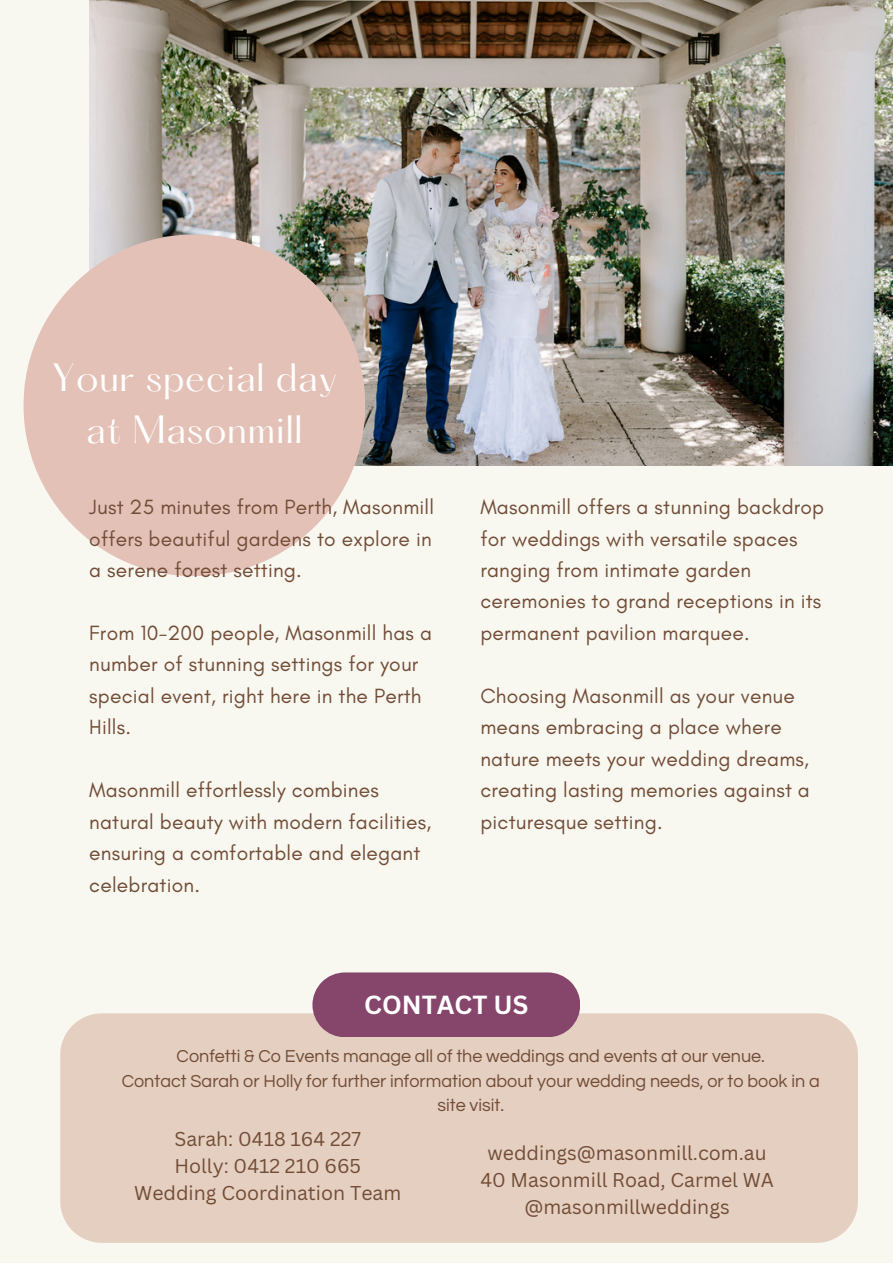
<style>
.page{position:relative;width:893px;height:1264px;background:#fff}
.page>*{position:absolute;margin:0;border:0;box-sizing:border-box;transform-origin:0 0}
.t1{font:34.5px/51.8px "Hatton";letter-spacing:.02em;color:#fff;text-align:center}
.t2{font:700 25.5px "Canva Sans";color:#fff}
.t3{font:21px/31.5px "Glacial Indifference";letter-spacing:.01em;color:#724c36}
.t4{font:19.5px "Canva Sans";color:#724c36}
.t5{font:18px/24.8px "Questrial";color:#724c36;text-align:center}
</style>
<div class="page">
<div style="left:0;top:0;width:892px;height:1262px;background:#f8f8f1"></div>
<img style="left:89px;top:0;width:803px;height:466px">
<div style="left:24px;top:234px;width:341px;height:342px;background:#e3c1b7;border-radius:50%"></div>
<div style="left:60px;top:1013px;width:797px;height:229px;background:#e4cfc0"></div>
<svg style="left:312px;top:972px;width:268px;height:65px;background:#8c4f71"></svg>
<p class="t1" style="left:52px;top:355px;width:287px">Your special day at Masonmill</p>
<p class="t3" style="left:89px;top:491px;width:346px;text-align:justify">Just 25 minutes from Perth, Masonmill offers beautiful gardens to explore in a serene forest setting.</p>
<p class="t3" style="left:89px;top:617px;width:344px">From 10-200 people, Masonmill has a number of stunning settings for your special event, right here in the Perth<br>Hills.</p>
<p class="t3" style="left:89px;top:774px;width:343px">Masonmill effortlessly combines natural beauty with modern facilities, ensuring a comfortable and elegant celebration.</p>
<p class="t3" style="left:480px;top:491px;width:345px">Masonmill offers a stunning backdrop for weddings with versatile spaces ranging from intimate garden ceremonies to grand receptions in its permanent pavilion marquee.</p>
<p class="t3" style="left:480px;top:680px;width:331px">Choosing Masonmill as your venue means embracing a place where nature meets your wedding dreams, creating lasting memories against a picturesque setting.</p>
<p class="t2" style="left:364px;top:986px;width:166px">CONTACT US</p>
<p class="t5" style="left:177px;top:1043px;width:589px">Confetti &amp; Co Events manage all of the weddings and events at our venue.</p>
<p class="t5" style="left:122px;top:1068px;width:699px">Contact Sarah or Holly for further information about your wedding needs, or to book in a site visit.</p>
<p class="t4" style="left:487px;top:1139px;width:280px">weddings@masonmill.com.au</p>
<p class="t4" style="left:480px;top:1166px;width:295px">40 Masonmill Road, Carmel WA</p>
<p class="t4" style="left:524px;top:1193px;width:207px">@masonmillweddings</p>
<p class="t4" style="left:174px;top:1125px;width:188px">Sarah: 0418 164 227</p>
<p class="t4" style="left:174px;top:1152px;width:188px">Holly: 0412 210 665</p>
<p class="t4" style="left:134px;top:1179px;width:269px">Wedding Coordination Team</p>
</div>
